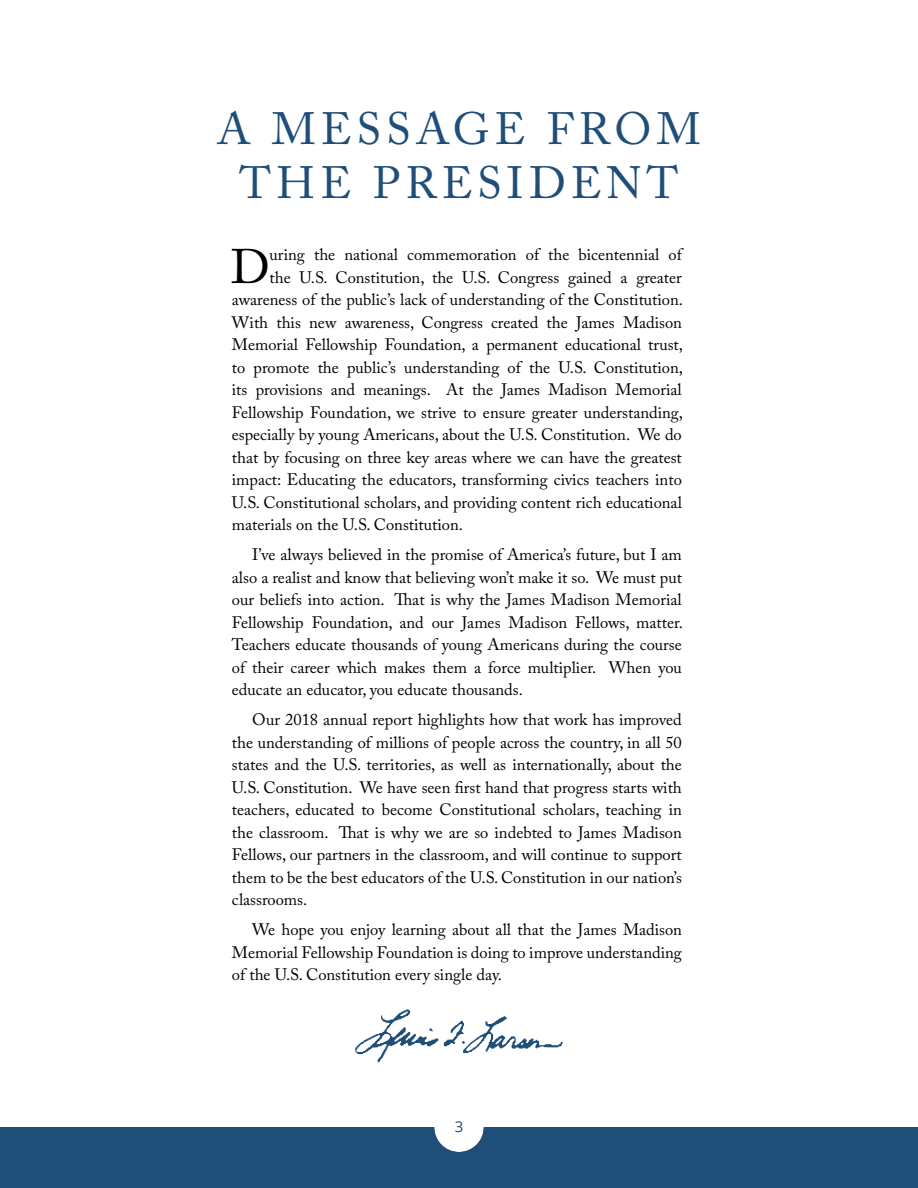
<style>
.page{position:relative;width:918px;height:1188px;background:#fff}
.page>*{position:absolute;margin:0;border:0;box-sizing:border-box;transform-origin:0 0}
.t1{font:48.15px "Adobe Caslon Pro";color:#000}
.t2{font:45px/54px "Adobe Caslon Pro";letter-spacing:.115em;color:#1f4e79;text-align:center}
.t3{font:16.5px/22.5px "Adobe Caslon Pro";color:#000;text-align:justify}
.t4{font:15px "Open Sans";color:#1f4e79}
</style>
<div class="page">
<div style="left:0;top:1127px;width:918px;height:61px;background:#1f4e79"></div>
<svg style="left:355px;top:1009px;width:208px;height:54px"></svg>
<h2 class="t2" style="left:217px;top:102px;width:485px">A MESSAGE FROM<br>THE PRESIDENT</h2>
<h1 class="t1" style="left:231px;top:238px;width:41px">D</h1>
<p class="t3" style="left:270px;top:243px;width:416px">uring the national commemoration of the bicentennial of</p>
<p class="t3" style="left:270px;top:266px;width:414px">the U.S. Constitution, the U.S. Congress gained a greater</p>
<p class="t3" style="left:232px;top:288px;width:453px">awareness of the public’s lack of understanding of the Constitution.</p>
<p class="t3" style="left:232px;top:311px;width:452px">With this new awareness, Congress created the James Madison</p>
<p class="t3" style="left:232px;top:333px;width:453px">Memorial Fellowship Foundation, a permanent educational trust,</p>
<p class="t3" style="left:232px;top:356px;width:453px">to promote the public’s understanding of the U.S. Constitution,</p>
<p class="t3" style="left:232px;top:378px;width:451px">its provisions and meanings. At the James Madison Memorial</p>
<p class="t3" style="left:232px;top:401px;width:453px">Fellowship Foundation, we strive to ensure greater understanding,</p>
<p class="t3" style="left:232px;top:423px;width:451px">especially by young Americans, about the U.S. Constitution. We do</p>
<p class="t3" style="left:232px;top:446px;width:452px">that by focusing on three key areas where we can have the greatest</p>
<p class="t3" style="left:232px;top:468px;width:452px">impact: Educating the educators, transforming civics teachers into</p>
<p class="t3" style="left:232px;top:491px;width:452px">U.S. Constitutional scholars, and providing content rich educational</p>
<p class="t3" style="left:232px;top:513px;width:233px">materials on the U.S. Constitution.</p>
<p class="t3" style="left:232px;top:543px;width:453px;text-indent:20px">I’ve always believed in the promise of America’s future, but I am also a realist and know that believing won’t make it so. We must put our beliefs into action. That is why the James Madison Memorial Fellowship Foundation, and our James Madison Fellows, matter.<br>Teachers educate thousands of young Americans during the course of their career which makes them a force multiplier. When you educate an educator, you educate thousands.</p>
<p class="t3" style="left:232px;top:708px;width:452px;text-indent:20px">Our 2018 annual report highlights how that work has improved the understanding of millions of people across the country, in all 50 states and the U.S. territories, as well as internationally, about the U.S. Constitution. We have seen first hand that progress starts with teachers, educated to become Constitutional scholars, teaching in the classroom. That is why we are so indebted to James Madison Fellows, our partners in the classroom, and will continue to support them to be the best educators of the U.S. Constitution in our nation’s classrooms.</p>
<p class="t3" style="left:232px;top:918px;width:452px;text-indent:20px">We hope you enjoy learning about all that the James Madison Memorial Fellowship Foundation is doing to improve understanding of the U.S. Constitution every single day.</p>
<p class="t4" style="left:455px;top:1116px;width:10px">3</p>
</div>
